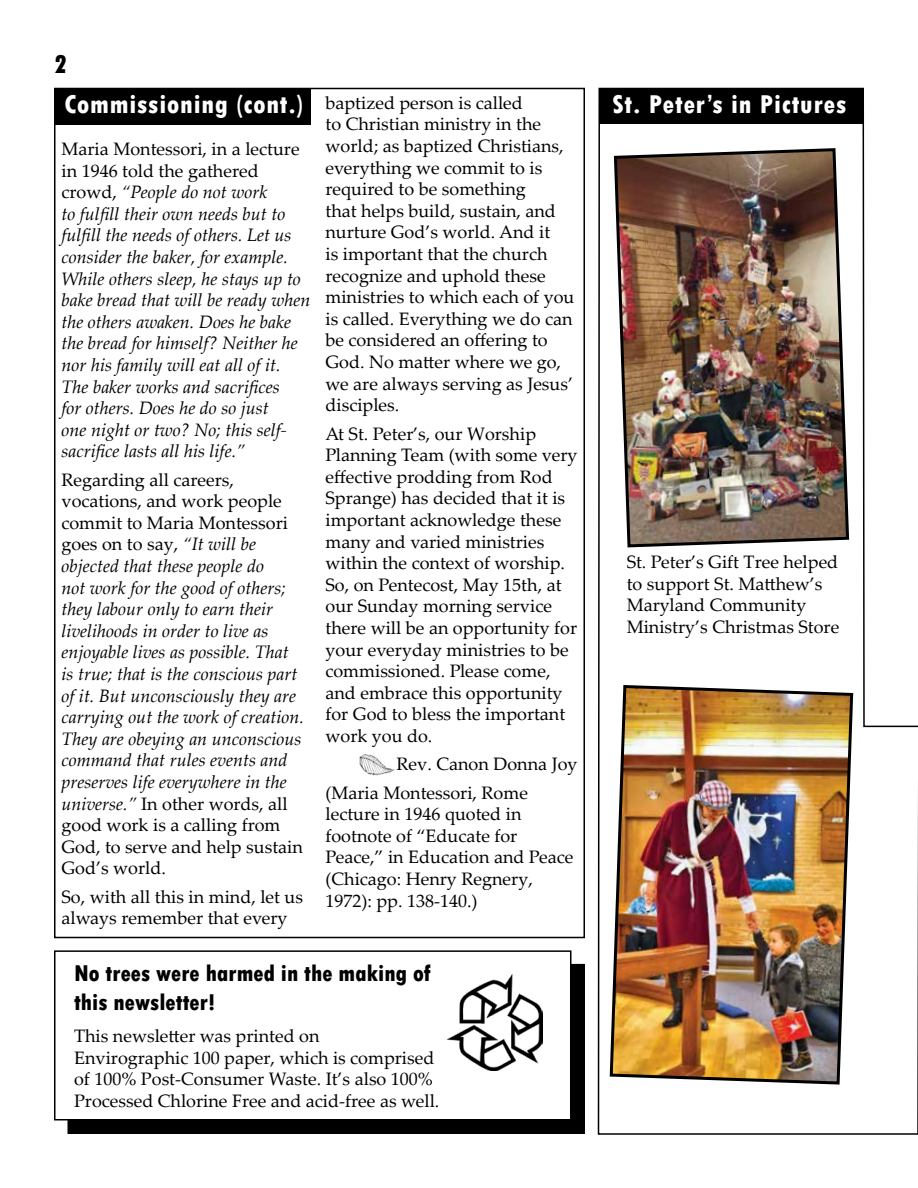
<style>
.page{position:relative;width:918px;height:1188px;background:#fff}
.page>*{position:absolute;margin:0;border:0;box-sizing:border-box;transform-origin:0 0}
.t1{font:800 condensed 27px "Tw Cen";letter-spacing:.03em;color:#fff}
.t2{font:800 condensed 27px "Tw Cen";color:#000}
.t3{font:800 condensed 24px/28.8px "Tw Cen";color:#000}
.t4{font:18px/21.6px "Palatino Linotype";color:#000}
.t5{font:italic 18px/21.6px "Palatino Linotype";color:#000}
.s1{font-style:normal}
</style>
<div class="page">
<div style="left:54px;top:88px;width:256px;height:37px;background:#000"></div>
<div style="left:68px;top:965px;width:516px;height:168px;background:#000"></div>
<div style="left:68px;top:964px;width:517px;height:170px;border:2px solid #000"></div>
<div style="left:55px;top:951px;width:516px;height:169px;background:#fff"></div>
<div style="left:54px;top:950px;width:517px;height:171px;border:2px solid #000"></div>
<img style="left:448px;top:975px;width:95px;height:96px">
<img style="left:360px;top:754px;width:34px;height:21px">
<svg style="left:597px;top:87px;width:321px;height:1048px"></svg>
<div style="left:599px;top:88px;width:263px;height:35px;background:#000"></div>
<img style="left:612px;top:147px;width:239px;height:402px">
<img style="left:608px;top:683px;width:247px;height:403px">
<h1 class="t2" style="left:54px;top:48px;width:15px">2</h1>
<h1 class="t1" style="left:64px;top:88px;width:240px">Commissioning (cont.)</h1>
<p class="t5" style="left:62px;top:137px;width:250px"><span class="s1">Maria Montessori, in a lecture in 1946 told the gathered crowd,</span> “People do not work<br>to fulfill their own needs but to fulfill the needs of others. Let us consider the baker, for example.<br>While others sleep, he stays up to bake bread that will be ready when the others awaken. Does he bake the bread for himself? Neither he nor his family will eat all of it.<br>The baker works and sacrifices<br>for others. Does he do so just<br>one night or two? No; this self&shy;sacrifice lasts all his life.”</p>
<p class="t5" style="left:62px;top:468px;width:244px"><span class="s1">Regarding all careers, vocations, and work people commit to Maria Montessori goes on to say,</span> “It will be objected that these people do<br>not work for the good of others; they labour only to earn their livelihoods in order to live as enjoyable lives as possible. That is true; that is the conscious part of it. But unconsciously they are carrying out the work of creation.<br>They are obeying an unconscious command that rules events and preserves life everywhere in the universe.” <span class="s1">In other words, all good work is a calling from<br>God, to serve and help sustain<br>God’s world.</span></p>
<p class="t4" style="left:62px;top:885px;width:243px">So, with all this in mind, let us always remember that every</p>
<p class="t4" style="left:326px;top:91px;width:250px">baptized person is called<br>to Christian ministry in the world; as baptized Christians, everything we commit to is required to be something<br>that helps build, sustain, and nurture God’s world. And it<br>is important that the church recognize and uphold these ministries to which each of you is called. Everything we do can be considered an offering to<br>God. No matter where we go, we are always serving as Jesus’ disciples.</p>
<p class="t4" style="left:326px;top:422px;width:253px">At St. Peter’s, our Worship<br>Planning Team (with some very effective prodding from Rod<br>Sprange) has decided that it is important acknowledge these many and varied ministries within the context of worship.<br>So, on Pentecost, May 15th, at our Sunday morning service there will be an opportunity for your everyday ministries to be commissioned. Please come, and embrace this opportunity for God to bless the important work you do.</p>
<p class="t4" style="left:326px;top:749px;width:253px;line-height:28.3px;text-indent:71px">Rev. Canon Donna Joy (Maria Montessori, Rome</p>
<p class="t4" style="left:326px;top:803px;width:250px">lecture in 1946 quoted in footnote of “Educate for<br>Peace,” in Education and Peace (Chicago: Henry Regnery,<br>1972): pp. 138-140.)</p>
<h2 class="t3" style="left:74px;top:959px;width:358px">No trees were harmed in the making of this newsletter!</h2>
<p class="t4" style="left:74px;top:1025px;width:367px">This newsletter was printed on<br>Envirographic 100 paper, which is comprised of 100% Post-Consumer Waste. It’s also 100% Processed Chlorine Free and acid-free as well.</p>
<h1 class="t1" style="left:612px;top:88px;width:236px">St. Peter’s in Pictures</h1>
<p class="t4" style="left:627px;top:551px;width:214px">St. Peter’s Gift Tree helped to support St. Matthew’s<br>Maryland Community<br>Ministry’s Christmas Store</p>
</div>
